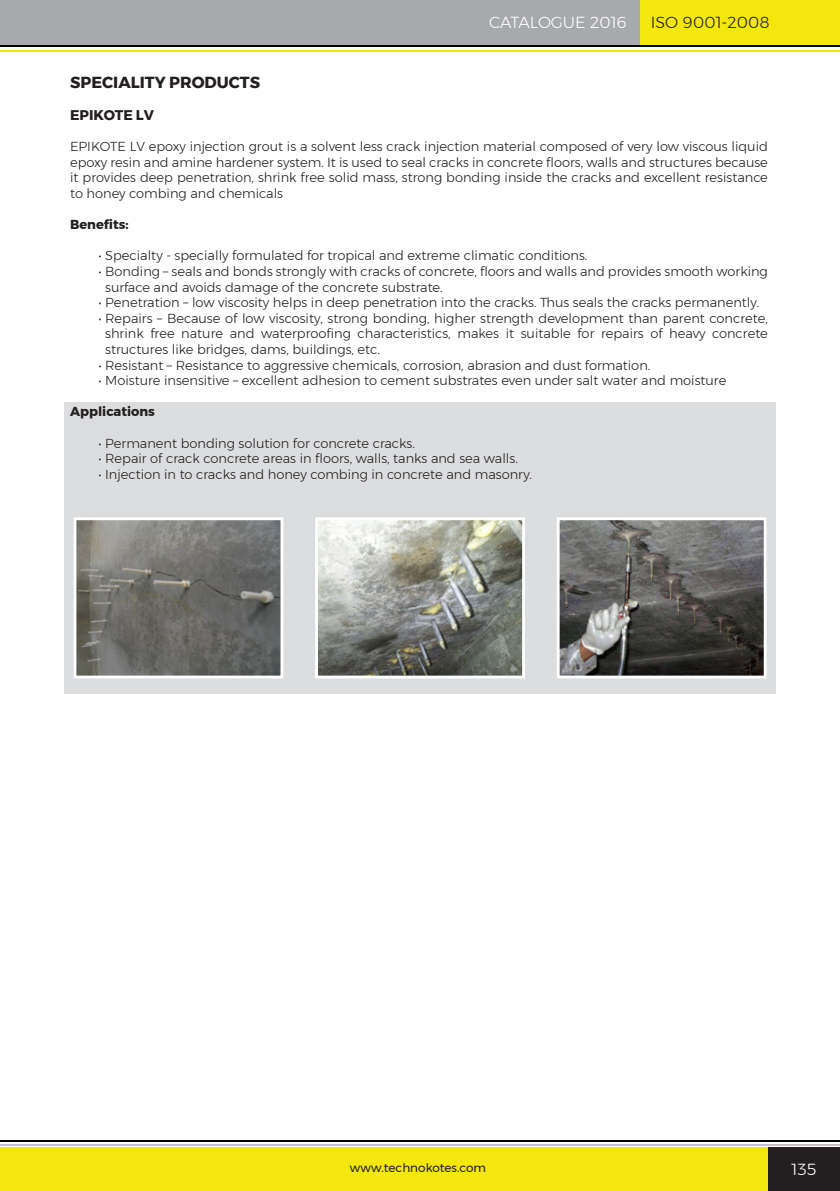
<style>
.page{position:relative;width:840px;height:1191px;background:#fff}
.page>*{position:absolute;margin:0;border:0;box-sizing:border-box;transform-origin:0 0}
.subtitle{font:700 16px "Montserrat";color:#231f20}
.t1{font:300 16px "Montserrat";color:#fff}
.t2{font:300 16px "Montserrat";color:#231f20}
.Product_Name{font:700 14px "Montserrat";color:#231f20}
.t3{font:300 13px/15.6px "Montserrat";color:#231f20;text-align:justify}
.t4{font:700 13px "Montserrat";color:#231f20}
.t5{font:12px "Montserrat";color:#231f20}
</style>
<div class="page">
<div style="left:767px;top:1147px;width:72px;height:44px;background:#231f20"></div>
<div style="left:0;top:1147px;width:767px;height:44px;background:#f4e70d"></div>
<div style="left:0;top:0;width:839px;height:45px;background:#a8a9ad"></div>
<div style="left:639px;top:0;width:200px;height:45px;background:#f4e70d"></div>
<hr style="left:0;top:50px;width:839px;height:2px;background:#f4e50a">
<hr style="left:0;top:45px;width:839px;height:2px;background:#040503">
<hr style="left:0;top:1140px;width:839px;height:1px;background:#040503">
<hr style="left:0;top:1143px;width:839px;height:2px;background:#c9bfc4">
<div style="left:64px;top:403px;width:711px;height:291px;background:#dcdddf"></div>
<img style="left:77px;top:521px;width:202px;height:153px">
<div style="left:73px;top:517px;width:210px;height:161px;border:3px solid #fff"></div>
<img style="left:319px;top:521px;width:201px;height:153px">
<div style="left:315px;top:517px;width:209px;height:161px;border:3px solid #fff"></div>
<img style="left:560px;top:521px;width:202px;height:153px">
<div style="left:556px;top:517px;width:210px;height:161px;border:3px solid #fff"></div>
<p class="t1" style="left:489px;top:11px;width:139px">CATALOGUE 2016</p>
<p class="t2" style="left:650px;top:11px;width:120px">ISO 9001-2008</p>
<p class="subtitle" style="left:70px;top:69px;width:191px">SPECIALITY PRODUCTS</p>
<p class="Product_Name" style="left:70px;top:104px;width:85px">EPIKOTE LV</p>
<p class="t3" style="left:70px;top:138px;width:699px">EPIKOTE LV epoxy injection grout is a solvent less crack injection material composed of very low viscous liquid epoxy resin and amine hardener system. It is used to seal cracks in concrete floors, walls and structures because it provides deep penetration, shrink free solid mass, strong bonding inside the cracks and excellent resistance to honey combing and chemicals</p>
<p class="t4" style="left:70px;top:214px;width:60px">Benefits:</p>
<p class="t3" style="left:98px;top:248px;width:490px">• Specialty - specially formulated for tropical and extreme climatic conditions.</p>
<p class="t3" style="left:105px;top:263px;width:663px;text-indent:-7px">• Bonding – seals and bonds strongly with cracks of concrete, floors and walls and provides smooth working surface and avoids damage of the concrete substrate.</p>
<p class="t3" style="left:98px;top:294px;width:661px">• Penetration – low viscosity helps in deep penetration into the cracks. Thus seals the cracks permanently.</p>
<p class="t3" style="left:105px;top:310px;width:663px;text-indent:-7px">• Repairs – Because of low viscosity, strong bonding, higher strength development than parent concrete, shrink free nature and waterproofing characteristics, makes it suitable for repairs of heavy concrete structures like bridges, dams, buildings, etc.</p>
<p class="t3" style="left:98px;top:357px;width:553px">• Resistant – Resistance to aggressive chemicals, corrosion, abrasion and dust formation.</p>
<p class="t3" style="left:98px;top:372px;width:629px">• Moisture insensitive – excellent adhesion to cement substrates even under salt water and moisture</p>
<p class="t4" style="left:70px;top:401px;width:86px">Applications</p>
<p class="t3" style="left:98px;top:435px;width:318px">• Permanent bonding solution for concrete cracks.</p>
<p class="t3" style="left:98px;top:450px;width:420px">• Repair of crack concrete areas in floors, walls, tanks and sea walls.</p>
<p class="t3" style="left:98px;top:466px;width:435px">• Injection in to cracks and honey combing in concrete and masonry.</p>
<p class="t5" style="left:350px;top:1158px;width:137px">www.technokotes.com</p>
<p class="t1" style="left:791px;top:1157px;width:26px">135</p>
</div>
